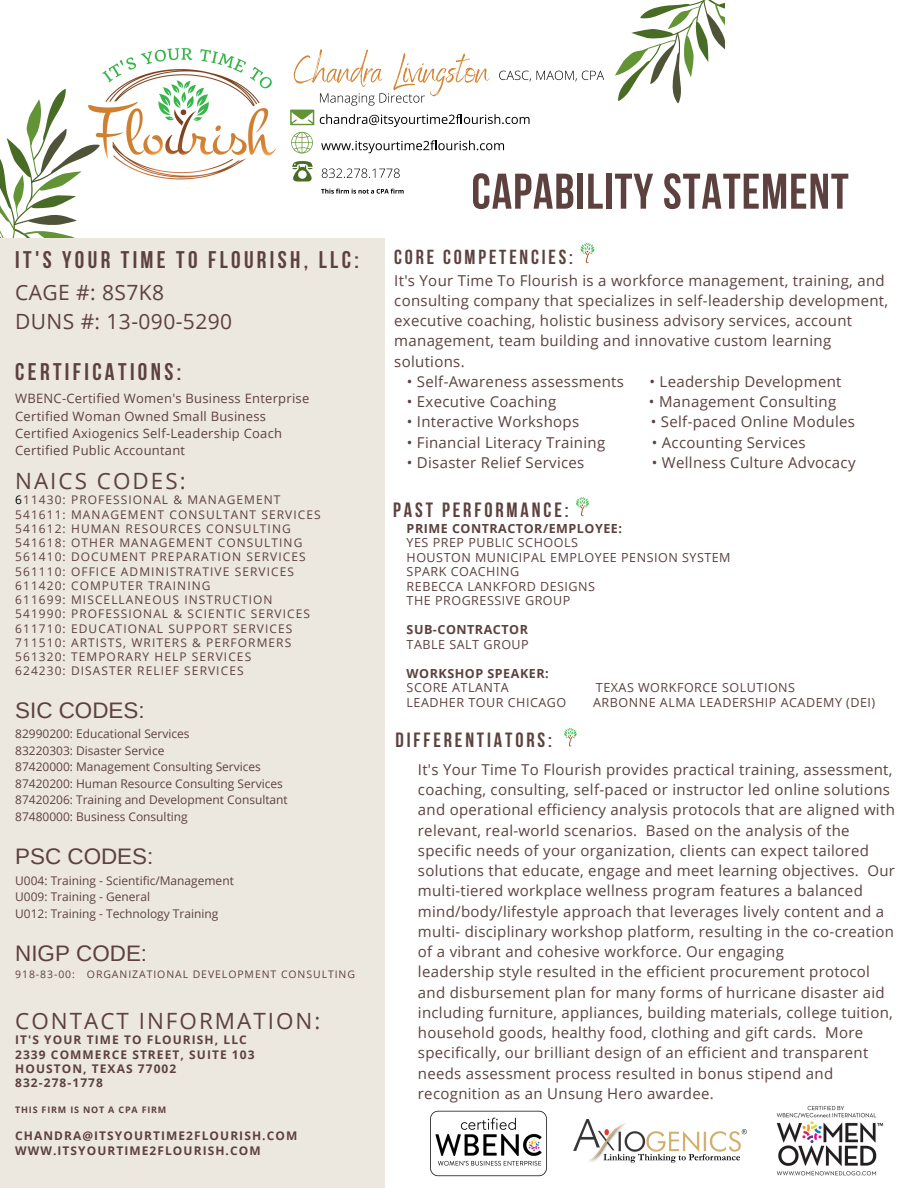
<style>
.page{position:relative;width:918px;height:1188px;background:#fff}
.page>*{position:absolute;margin:0;border:0;box-sizing:border-box;transform-origin:0 0}
.t1{font:700 49.95px "Bebas Neue";letter-spacing:.02em;color:#5c413f}
.t2{font:700 24px "Bebas Neue";letter-spacing:.14em;color:#5c413f}
.t3{font:22.35px "Open Sans";letter-spacing:.09em;color:#5c413f}
.t4{font:22.35px "Arimo";color:#5c413f}
.t5{font:21px "Open Sans";letter-spacing:.02em;color:#5c413f}
.t6{font:700 20.55px "Bebas Neue";letter-spacing:.14em;color:#5c413f}
.t7{font:700 20.25px "Bebas Neue";letter-spacing:.14em;color:#5c413f}
.t8{font:15px/20.2px "Open Sans";letter-spacing:.02em;color:#5c413f}
.t9{font:12.9px "Open Sans";letter-spacing:.02em;color:#5c413f}
.t10{font:12.6px "Open Sans";letter-spacing:.04em;color:#5c413f}
.t11{font:700 12.6px "Open Sans";letter-spacing:.04em;color:#5c413f}
.t12{font:12px "Open Sans";letter-spacing:.09em;color:#5c413f}
.t13{font:12px "Open Sans";color:#5c413f}
.t14{font:700 12px "Open Sans";letter-spacing:.09em;color:#5c413f}
.t15{font:10.5px "Open Sans";letter-spacing:.09em;color:#5c413f}
.t16{font:700 9px "Open Sans";letter-spacing:.09em;color:#5c413f}
.s1{color:#000}
</style>
<div class="page">
<div style="left:0;top:237px;width:385px;height:951px;background:#ede8df"></div>
<img style="left:580px;top:242px;width:15px;height:22px">
<img style="left:564px;top:727px;width:13px;height:20px">
<img style="left:576px;top:497px;width:13px;height:20px">
<img style="left:573px;top:1120px;width:174px;height:43px">
<div style="left:1px;top:0;width:723px;height:238px;background:#fff"></div>
<img style="left:100px;top:48px;width:203px;height:142px">
<svg style="left:1px;top:89px;width:99px;height:149px"></svg>
<svg style="left:615px;top:0;width:109px;height:103px"></svg>
<svg style="left:292px;top:161px;width:21px;height:20px"></svg>
<svg style="left:322px;top:168px;width:78px;height:10px"></svg>
<svg style="left:537px;top:71px;width:67px;height:11px"></svg>
<svg style="left:290px;top:49px;width:241px;height:105px"></svg>
<svg style="left:321px;top:189px;width:83px;height:5px"></svg>
<img style="left:430px;top:1110px;width:117px;height:67px">
<img style="left:776px;top:1105px;width:108px;height:71px">
<p class="t2" style="left:15px;top:250px;width:345px">IT'S YOUR TIME TO FLOURISH, LLC:</p>
<p class="t5" style="left:15px;top:277px;width:150px">CAGE #: 8S7K8</p>
<p class="t5" style="left:15px;top:307px;width:219px">DUNS #: 13-090-5290</p>
<p class="t2" style="left:15px;top:362px;width:168px">CERTIFICATIONS:</p>
<p class="t9" style="left:15px;top:390px;width:296px">WBENC-Certified Women's Business Enterprise</p>
<p class="t9" style="left:15px;top:407px;width:252px">Certified Woman Owned Small Business</p>
<p class="t9" style="left:15px;top:424px;width:268px">Certified Axiogenics Self-Leadership Coach</p>
<p class="t9" style="left:15px;top:441px;width:172px">Certified Public Accountant</p>
<p class="t3" style="left:15px;top:465px;width:172px">NAICS CODES:</p>
<p class="t12" style="left:15px;top:492px;width:267px"><span class="s1">6</span>11430: PROFESSIONAL &amp; MANAGEMENT</p>
<p class="t12" style="left:15px;top:506px;width:307px">541611: MANAGEMENT CONSULTANT SERVICES</p>
<p class="t12" style="left:15px;top:520px;width:277px">541612: HUMAN RESOURCES CONSULTING</p>
<p class="t12" style="left:15px;top:534px;width:289px">541618: OTHER MANAGEMENT CONSULTING</p>
<p class="t12" style="left:15px;top:549px;width:292px">561410: DOCUMENT PREPARATION SERVICES</p>
<p class="t12" style="left:15px;top:563px;width:280px">561110: OFFICE ADMINISTRATIVE SERVICES</p>
<p class="t12" style="left:15px;top:577px;width:197px">611420: COMPUTER TRAINING</p>
<p class="t12" style="left:15px;top:591px;width:259px">611699: MISCELLANEOUS INSTRUCTION</p>
<p class="t12" style="left:15px;top:606px;width:296px">541990: PROFESSIONAL &amp; SCIENTIC SERVICES</p>
<p class="t12" style="left:15px;top:620px;width:279px">611710: EDUCATIONAL SUPPORT SERVICES</p>
<p class="t12" style="left:15px;top:634px;width:278px">711510: ARTISTS, WRITERS &amp; PERFORMERS</p>
<p class="t12" style="left:15px;top:648px;width:238px">561320: TEMPORARY HELP SERVICES</p>
<p class="t12" style="left:15px;top:663px;width:230px">624230: DISASTER RELIEF SERVICES</p>
<p class="t4" style="left:15px;top:698px;width:131px">SIC CODES:</p>
<p class="t13" style="left:15px;top:726px;width:176px">82990200: Educational Services</p>
<p class="t13" style="left:15px;top:742px;width:151px">83220303: Disaster Service</p>
<p class="t13" style="left:15px;top:759px;width:247px">87420000: Management Consulting Services</p>
<p class="t13" style="left:15px;top:775px;width:269px">87420200: Human Resource Consulting Services</p>
<p class="t13" style="left:15px;top:792px;width:274px">87420206: Training and Development Consultant</p>
<p class="t13" style="left:15px;top:808px;width:174px">87480000: Business Consulting</p>
<p class="t4" style="left:15px;top:844px;width:140px">PSC CODES:</p>
<p class="t13" style="left:15px;top:872px;width:220px">U004: Training - Scientific/Management</p>
<p class="t13" style="left:15px;top:888px;width:136px">U009: Training - General</p>
<p class="t13" style="left:15px;top:905px;width:205px">U012: Training - Technology Training</p>
<p class="t4" style="left:15px;top:941px;width:134px">NIGP CODE:</p>
<p class="t15" style="left:15px;top:967px;width:341px">918-83-00: ORGANIZATIONAL DEVELOPMENT CONSULTING</p>
<p class="t3" style="left:15px;top:1005px;width:307px">CONTACT INFORMATION:</p>
<p class="t14" style="left:15px;top:1032px;width:233px">IT'S YOUR TIME TO FLOURISH, LLC</p>
<p class="t14" style="left:15px;top:1046px;width:241px">2339 COMMERCE STREET, SUITE 103</p>
<p class="t14" style="left:15px;top:1060px;width:163px">HOUSTON, TEXAS 77002</p>
<p class="t14" style="left:15px;top:1074px;width:89px">832-278-1778</p>
<p class="t16" style="left:15px;top:1103px;width:153px">THIS FIRM IS NOT A CPA FIRM</p>
<p class="t14" style="left:15px;top:1128px;width:284px">CHANDRA@ITSYOURTIME2FLOURISH.COM</p>
<p class="t14" style="left:15px;top:1142px;width:247px">WWW.ITSYOURTIME2FLOURISH.COM</p>
<p class="t1" style="left:471px;top:171px;width:379px">CAPABILITY STATEMENT</p>
<p class="t7" style="left:394px;top:248px;width:180px">CORE COMPETENCIES:</p>
<p class="t8" style="left:394px;top:270px;width:495px">It's Your Time To Flourish is a workforce management, training, and consulting company that specializes in self-leadership development, executive coaching, holistic business advisory services, account management, team building and innovative custom learning solutions.</p>
<p class="t8" style="left:407px;top:371px;width:219px">• Self-Awareness assessments</p>
<p class="t8" style="left:649px;top:371px;width:194px">• Leadership Development</p>
<p class="t8" style="left:407px;top:391px;width:151px">• Executive Coaching</p>
<p class="t8" style="left:649px;top:391px;width:189px">• Management Consulting</p>
<p class="t8" style="left:407px;top:411px;width:174px">• Interactive Workshops</p>
<p class="t8" style="left:651px;top:411px;width:206px">• Self-paced Online Modules</p>
<p class="t8" style="left:407px;top:432px;width:200px">• Financial Literacy Training</p>
<p class="t8" style="left:652px;top:432px;width:155px">• Accounting Services</p>
<p class="t8" style="left:407px;top:452px;width:179px">• Disaster Relief Services</p>
<p class="t8" style="left:652px;top:452px;width:205px">• Wellness Culture Advocacy</p>
<p class="t6" style="left:393px;top:501px;width:177px">PAST PERFORMANCE:</p>
<p class="t11" style="left:407px;top:519px;width:217px">PRIME CONTRACTOR/EMPLOYEE:</p>
<p class="t10" style="left:407px;top:534px;width:173px">YES PREP PUBLIC SCHOOLS</p>
<p class="t10" style="left:407px;top:548px;width:326px">HOUSTON MUNICIPAL EMPLOYEE PENSION SYSTEM</p>
<p class="t10" style="left:407px;top:563px;width:114px">SPARK COACHING</p>
<p class="t10" style="left:407px;top:577px;width:190px">REBECCA LANKFORD DESIGNS</p>
<p class="t10" style="left:407px;top:592px;width:165px">THE PROGRESSIVE GROUP</p>
<p class="t11" style="left:407px;top:621px;width:123px">SUB-CONTRACTOR</p>
<p class="t10" style="left:407px;top:635px;width:124px">TABLE SALT GROUP</p>
<p class="t11" style="left:407px;top:664px;width:144px">WORKSHOP SPEAKER:</p>
<p class="t10" style="left:407px;top:679px;width:104px">SCORE ATLANTA</p>
<p class="t10" style="left:596px;top:679px;width:201px">TEXAS WORKFORCE SOLUTIONS</p>
<p class="t10" style="left:407px;top:693px;width:161px">LEADHER TOUR CHICAGO</p>
<p class="t10" style="left:593px;top:693px;width:284px">ARBONNE ALMA LEADERSHIP ACADEMY (DEI)</p>
<p class="t6" style="left:395px;top:732px;width:158px">DIFFERENTIATORS:</p>
<p class="t8" style="left:418px;top:759px;width:479px">It's Your Time To Flourish provides practical training, assessment, coaching, consulting, self-paced or instructor led online solutions and operational efficiency analysis protocols that are aligned with relevant, real-world scenarios. Based on the analysis of the specific needs of your organization, clients can expect tailored solutions that educate, engage and meet learning objectives. Our multi-tiered workplace wellness program features a balanced mind/body/lifestyle approach that leverages lively content and a multi- disciplinary workshop platform, resulting in the co-creation of a vibrant and cohesive workforce. Our engaging</p>
<p class="t8" style="left:418px;top:961px;width:476px">leadership style resulted in the efficient procurement protocol and disbursement plan for many forms of hurricane disaster aid including furniture, appliances, building materials, college tuition, household goods, healthy food, clothing and gift cards. More specifically, our brilliant design of an efficient and transparent needs assessment process resulted in bonus stipend and recognition as an Unsung Hero awardee.</p>
</div>
